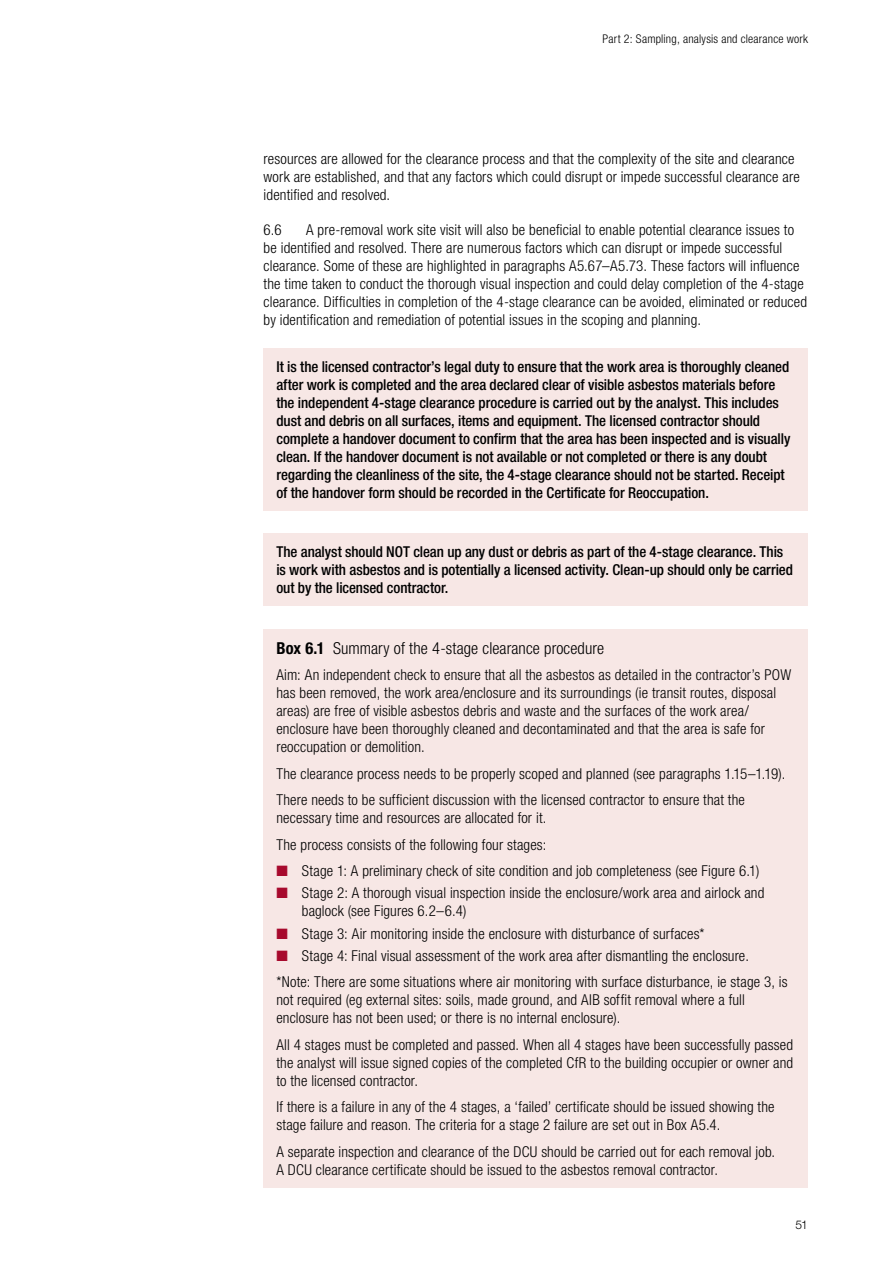
<style>
.page{position:relative;width:893px;height:1263px;background:#fff}
.page>*{position:absolute;margin:0;border:0;box-sizing:border-box;transform-origin:0 0}
.BOX_Heading_BLUE{font:300 condensed 16.5px "Helvetica Neue LT Std";letter-spacing:.005em;color:#000}
.Normal_NEW{font:300 condensed 15px/18px "Helvetica Neue LT Std";letter-spacing:.01em;color:#000}
.Normal_NEW-2{font:500 condensed 15px/18px "Helvetica Neue LT Std";letter-spacing:-.005em;color:#000}
.Numbered_6_para{font:300 condensed 15px/18px "Helvetica Neue LT Std";letter-spacing:.01em;color:#000}
.Listbullet_1_NEW{font:300 condensed 15px/18px "Helvetica Neue LT Std";letter-spacing:.01em;color:#000}
.t1{font:300 condensed 12px "Helvetica Neue LT Std";letter-spacing:.02em;color:#000}
.t2{font:300 12px "Helvetica Neue LT Std";color:#000}
.s1{font-weight:700}
.s2{color:#a70a2d}
</style>
<div class="page">
<div style="left:264px;top:348px;width:544px;height:162px;background:#f7e7e5"></div>
<div style="left:264px;top:534px;width:544px;height:72px;background:#f7e7e5"></div>
<div style="left:264px;top:629px;width:544px;height:559px;background:#f7e7e5"></div>
<p class="t1" style="left:603px;top:31px;width:207px">Part 2: Sampling, analysis and clearance work</p>
<p class="Numbered_6_para" style="left:264px;top:149px;width:538px">resources are allowed for the clearance process and that the complexity of the site and clearance work are established, and that any factors which could disrupt or impede successful clearance are identified and resolved.</p>
<p class="Numbered_6_para" style="left:264px;top:220px;width:20px">6.6</p>
<p class="Numbered_6_para" style="left:264px;top:220px;width:545px;text-indent:43px">A pre-removal work site visit will also be beneficial to enable potential clearance issues to be identified and resolved. There are numerous factors which can disrupt or impede successful clearance. Some of these are highlighted in paragraphs A5.67–A5.73. These factors will influence the time taken to conduct the thorough visual inspection and could delay completion of the 4-stage clearance. Difficulties in completion of the 4-stage clearance can be avoided, eliminated or reduced by identification and remediation of potential issues in the scoping and planning.</p>
<p class="Normal_NEW-2" style="left:276px;top:357px;width:515px">It is the licensed contractor’s legal duty to ensure that the work area is thoroughly cleaned after work is completed and the area declared clear of visible asbestos materials before the independent 4-stage clearance procedure is carried out by the analyst. This includes dust and debris on all surfaces, items and equipment. The licensed contractor should complete a handover document to confirm that the area has been inspected and is visually clean. If the handover document is not available or not completed or there is any doubt regarding the cleanliness of the site, the 4-stage clearance should not be started. Receipt of the handover form should be recorded in the Certificate for Reoccupation.</p>
<p class="Normal_NEW-2" style="left:276px;top:542px;width:518px">The analyst should NOT clean up any dust or debris as part of the 4-stage clearance. This is work with asbestos and is potentially a licensed activity. Clean-up should only be carried out by the licensed contractor.</p>
<p class="BOX_Heading_BLUE" style="left:276px;top:638px;width:329px"><span class="s1">Box 6.1</span> Summary of the 4-stage clearance procedure</p>
<p class="Normal_NEW" style="left:276px;top:666px;width:516px">Aim: An independent check to ensure that all the asbestos as detailed in the contractor’s POW has been removed, the work area/enclosure and its surroundings (ie transit routes, disposal areas) are free of visible asbestos debris and waste and the surfaces of the work area/ enclosure have been thoroughly cleaned and decontaminated and that the area is safe for reoccupation or demolition.</p>
<p class="Normal_NEW" style="left:276px;top:764px;width:510px">The clearance process needs to be properly scoped and planned (see paragraphs 1.15–1.19).</p>
<p class="Normal_NEW" style="left:276px;top:791px;width:470px">There needs to be sufficient discussion with the licensed contractor to ensure that the necessary time and resources are allocated for it.</p>
<p class="Normal_NEW" style="left:276px;top:835px;width:271px">The process consists of the following four stages:</p>
<p class="Listbullet_1_NEW" style="left:276px;top:862px;width:484px"><span class="s2">■</span> Stage 1: A preliminary check of site condition and job completeness (see Figure 6.1)</p>
<p class="Listbullet_1_NEW" style="left:302px;top:884px;width:464px;text-indent:-26px"><span class="s2">■</span> Stage 2: A thorough visual inspection inside the enclosure/work area and airlock and baglock (see Figures 6.2–6.4)</p>
<p class="Listbullet_1_NEW" style="left:276px;top:924px;width:430px"><span class="s2">■</span> Stage 3: Air monitoring inside the enclosure with disturbance of surfaces*</p>
<p class="Listbullet_1_NEW" style="left:276px;top:946px;width:474px"><span class="s2">■</span> Stage 4: Final visual assessment of the work area after dismantling the enclosure.</p>
<p class="Normal_NEW" style="left:276px;top:973px;width:513px">*Note: There are some situations where air monitoring with surface disturbance, ie stage 3, is not required (eg external sites: soils, made ground, and AIB soffit removal where a full enclosure has not been used; or there is no internal enclosure).</p>
<p class="Normal_NEW" style="left:276px;top:1035px;width:518px;text-align:justify">All 4 stages must be completed and passed. When all 4 stages have been successfully passed the analyst will issue signed copies of the completed CfR to the building occupier or owner and to the licensed contractor.</p>
<p class="Normal_NEW" style="left:276px;top:1098px;width:500px">If there is a failure in any of the 4 stages, a ‘failed’ certificate should be issued showing the stage failure and reason. The criteria for a stage 2 failure are set out in Box A5.4.</p>
<p class="Normal_NEW" style="left:276px;top:1142px;width:500px">A separate inspection and clearance of the DCU should be carried out for each removal job.<br>A DCU clearance certificate should be issued to the asbestos removal contractor.</p>
<p class="t2" style="left:795px;top:1217px;width:14px">51</p>
</div>
